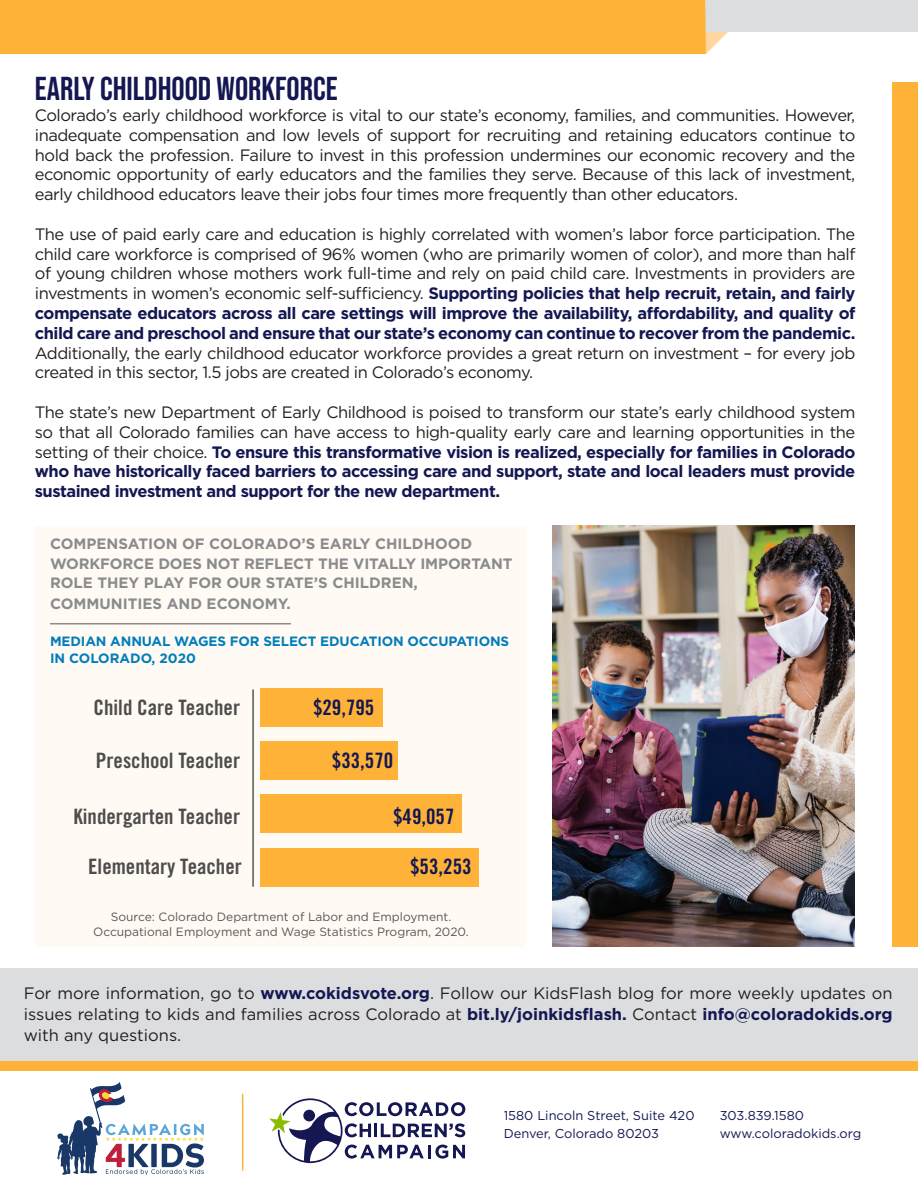
<style>
.page{position:relative;width:918px;height:1188px;background:#fff}
.page>*{position:absolute;margin:0;border:0;box-sizing:border-box;transform-origin:0 0}
.t1{font:33px "Bebas Neue";color:#141751}
.t2{font:21.3px "Trade Gothic LT Std Bd Cn 20";color:#4d4d4d}
.t3{font:21.3px "Trade Gothic LT Std Bd Cn 20";color:#141751}
.t4{font:16.5px/19.8px "Gotham";letter-spacing:-.03em;color:#231f20;text-align:justify}
.t5{font:700 16.5px/19.8px "Gotham";letter-spacing:-.03em;color:#141751;text-align:justify}
.t6{font:700 15px/19.5px "Gotham";color:#8a8b8d}
.t7{font:700 13.5px/16.5px "Gotham";letter-spacing:-.01em;color:#007dbb}
.t8{font:12.9px "Gotham";color:#141751}
.Footnote{font:12px/15px "Gotham";color:#57585a;text-align:center}
.s1{font-weight:700;color:#141751}
.s2{font-weight:400;color:#231f20}
</style>
<div class="page">
<div style="left:893px;top:82px;width:25px;height:865px;background:#ffb238"></div>
<div style="left:650px;top:0;width:268px;height:31px;background:#dcdddf"></div>
<svg style="left:57px;top:1082px;width:147px;height:93px"></svg>
<svg style="left:269px;top:1098px;width:196px;height:65px"></svg>
<hr style="left:242px;top:1094px;width:1px;height:77px;background:#ffb238">
<div style="left:0;top:1026px;width:918px;height:45px;background:#ffb238"></div>
<div style="left:0;top:969px;width:918px;height:92px;background:#dcdddf"></div>
<div style="left:0;top:0;width:760px;height:54px;background:#ffb238"></div>
<div style="left:35px;top:527px;width:490px;height:420px;background:#fffaf3"></div>
<img style="left:553px;top:526px;width:301px;height:421px">
<hr style="left:252px;top:689px;width:2px;height:198px;background:#535859">
<div style="left:260px;top:848px;width:219px;height:39px;background:#ffb238"></div>
<div style="left:260px;top:794px;width:202px;height:39px;background:#ffb238"></div>
<div style="left:260px;top:741px;width:138px;height:39px;background:#ffb238"></div>
<div style="left:260px;top:688px;width:123px;height:39px;background:#ffb238"></div>
<hr style="left:50px;top:623px;width:241px;height:1px;background:#8a8b8d">
<p class="t1" style="left:35px;top:70px;width:304px">EARLY CHILDHOOD WORKFORCE</p>
<p class="t4" style="left:35px;top:105px;width:822px">Colorado’s early childhood workforce is vital to our state’s economy, families, and communities. However, inadequate compensation and low levels of support for recruiting and retaining educators continue to hold back the profession. Failure to invest in this profession undermines our economic recovery and the economic opportunity of early educators and the families they serve. Because of this lack of investment, early childhood educators leave their jobs four times more frequently than other educators.</p>
<p class="t4" style="left:35px;top:224px;width:822px">The use of paid early care and education is highly correlated with women’s labor force participation. The child care workforce is comprised of 96% women (who are primarily women of color), and more than half of young children whose mothers work full-time and rely on paid child care. Investments in providers are investments in women’s economic self-sufficiency. <span class="s1">Supporting policies that help recruit, retain, and fairly compensate educators across all care settings will improve the availability, affordability, and quality of child care and preschool and ensure that our state’s economy can continue to recover from the pandemic.<br></span>Additionally, the early childhood educator workforce provides a great return on investment – for every job created in this sector, 1.5 jobs are created in Colorado’s economy.</p>
<p class="t5" style="left:35px;top:402px;width:822px"><span class="s2">The state’s new Department of Early Childhood is poised to transform our state’s early childhood system so that all Colorado families can have access to high-quality early care and learning opportunities in the setting of their choice.</span> To ensure this transformative vision is realized, especially for families in Colorado who have historically faced barriers to accessing care and support, state and local leaders must provide sustained investment and support for the new department.</p>
<p class="t6" style="left:50px;top:534px;width:464px">COMPENSATION OF COLORADO’S EARLY CHILDHOOD<br>WORKFORCE DOES NOT REFLECT THE VITALLY IMPORTANT<br>ROLE THEY PLAY FOR OUR STATE’S CHILDREN,</p>
<p class="t6" style="left:50px;top:594px;width:242px">COMMUNITIES AND ECONOMY.</p>
<p class="t7" style="left:50px;top:633px;width:461px">MEDIAN ANNUAL WAGES FOR SELECT EDUCATION OCCUPATIONS<br>IN COLORADO, 2020</p>
<p class="t2" style="left:94px;top:695px;width:148px">Child Care Teacher</p>
<p class="t3" style="left:313px;top:695px;width:63px">$29,795</p>
<p class="t2" style="left:96px;top:748px;width:146px">Preschool Teacher</p>
<p class="t3" style="left:332px;top:748px;width:63px">$33,570</p>
<p class="t2" style="left:73px;top:804px;width:168px">Kindergarten Teacher</p>
<p class="t3" style="left:393px;top:804px;width:63px">$49,057</p>
<p class="t2" style="left:88px;top:853px;width:155px">Elementary Teacher</p>
<p class="t3" style="left:410px;top:853px;width:63px">$53,253</p>
<p class="Footnote" style="left:93px;top:909px;width:377px">Source: Colorado Department of Labor and Employment.<br>Occupational Employment and Wage Statistics Program, 2020.</p>
<p class="t4" style="left:24px;top:983px;width:871px;line-height:21px">For more information, go to <span class="s1">www.cokidsvote.org</span>. Follow our KidsFlash blog for more weekly updates on issues relating to kids and families across Colorado at <span class="s1">bit.ly/joinkidsflash.</span> Contact <span class="s1">info@coloradokids.org </span>with any questions.</p>
<p class="t8" style="left:504px;top:1108px;width:192px">1580 Lincoln Street, Suite 420</p>
<p class="t8" style="left:720px;top:1108px;width:86px">303.839.1580</p>
<p class="t8" style="left:504px;top:1125px;width:157px">Denver, Colorado 80203</p>
<p class="t8" style="left:720px;top:1125px;width:143px">www.coloradokids.org</p>
</div>
